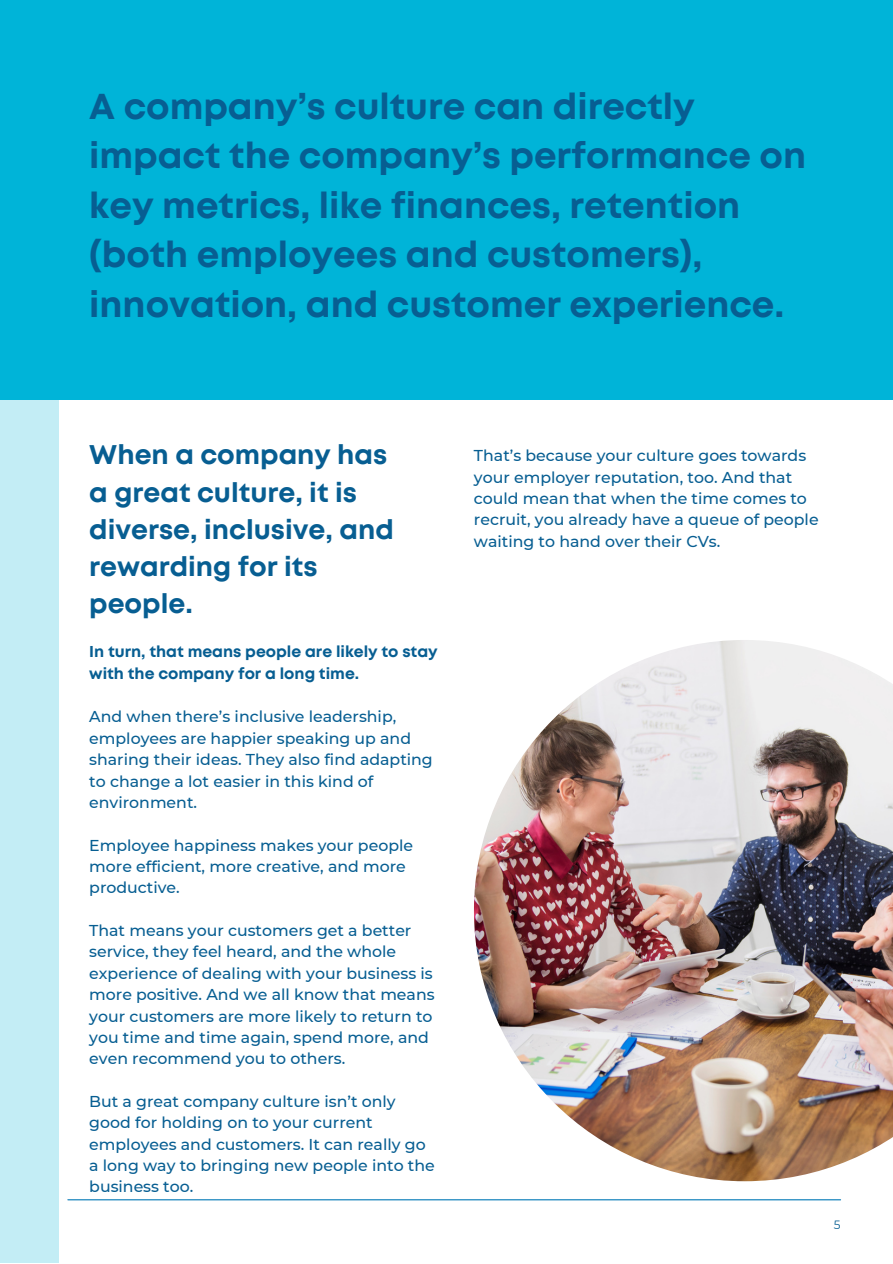
<style>
.page{position:relative;width:893px;height:1264px;background:#fff}
.page>*{position:absolute;margin:0;border:0;box-sizing:border-box;transform-origin:0 0}
.t1{font:700 36px/49.5px "Mont";color:#075e92}
.t2{font:700 27px/37px "Mont";color:#075e92}
.t3{font:500 15.75px/21.3px "Montserrat";color:#075e92}
.t4{font:700 15.75px/21.3px "Mont";color:#075e92}
.t5{font:12px "Montserrat";color:#075e92}
</style>
<div class="page">
<hr style="left:68px;top:1199px;width:772px;height:1px;background:#0077b6">
<div style="left:0;top:0;width:892px;height:399px;background:#00b4d8"></div>
<div style="left:0;top:399px;width:58px;height:863px;background:#c3edf5"></div>
<img style="left:474px;top:640px;width:418px;height:541px">
<h1 class="t1" style="left:89px;top:84px;width:718px">A company’s culture can directly impact the company’s performance on key metrics, like finances, retention (both employees and customers), innovation, and customer experience.</h1>
<h2 class="t2" style="left:89px;top:438px;width:306px">When a company has a great culture, it is diverse, inclusive, and rewarding for its people.</h2>
<p class="t4" style="left:89px;top:642px;width:350px">In turn, that means people are likely to stay with the company for a long time.</p>
<p class="t3" style="left:89px;top:706px;width:345px">And when there’s inclusive leadership, employees are happier speaking up and sharing their ideas. They also find adapting to change a lot easier in this kind of environment.</p>
<p class="t3" style="left:89px;top:834px;width:325px">Employee happiness makes your people more efficient, more creative, and more productive.</p>
<p class="t3" style="left:89px;top:919px;width:347px">That means your customers get a better service, they feel heard, and the whole experience of dealing with your business is more positive. And we all know that means your customers are more likely to return to you time and time again, spend more, and even recommend you to others.</p>
<p class="t3" style="left:89px;top:1090px;width:347px">But a great company culture isn’t only good for holding on to your current employees and customers. It can really go a long way to bringing new people into the business too.</p>
<p class="t3" style="left:474px;top:445px;width:346px">That’s because your culture goes towards your employer reputation, too. And that could mean that when the time comes to recruit, you already have a queue of people waiting to hand over their CVs.</p>
<p class="t5" style="left:833px;top:1216px;width:8px">5</p>
</div>
